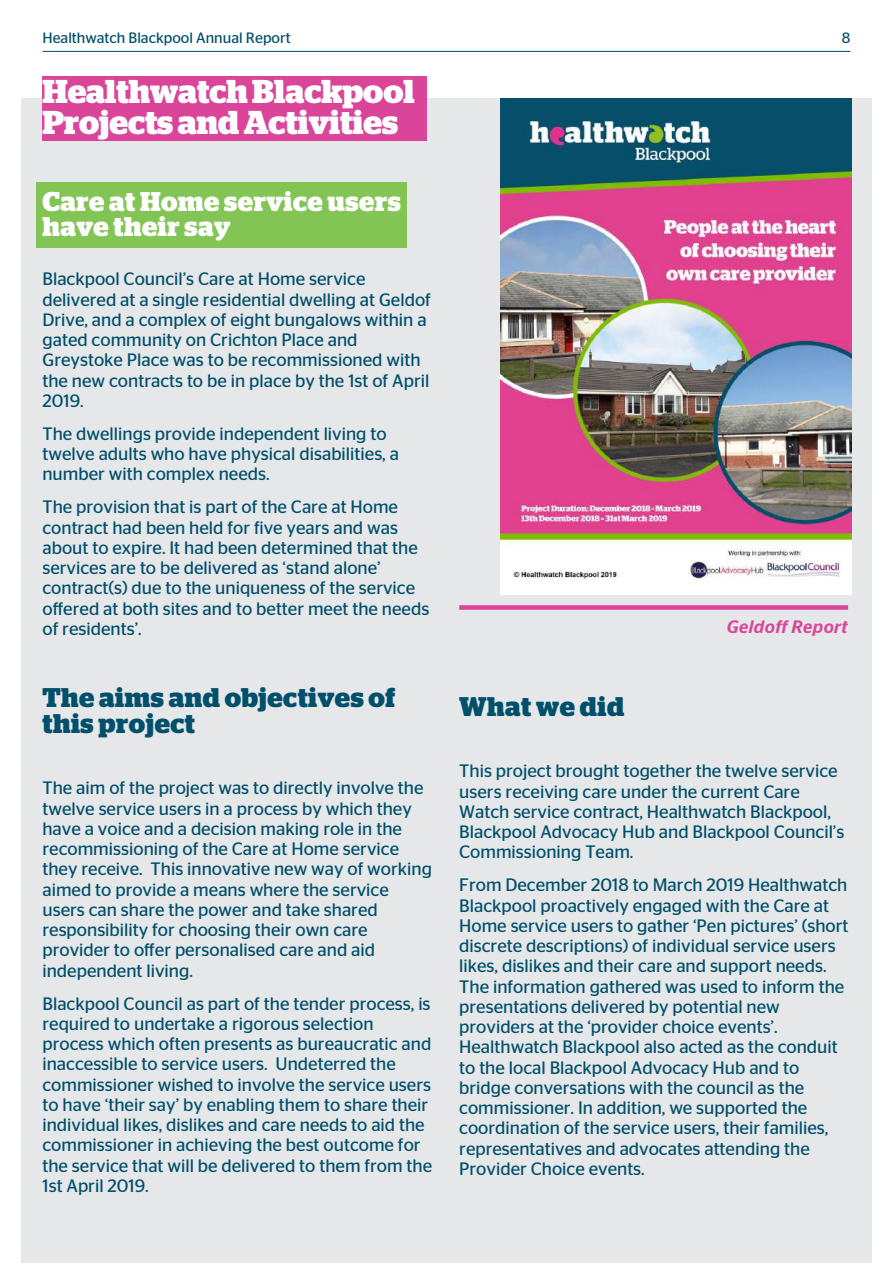
<style>
.page{position:relative;width:893px;height:1263px;background:#fff}
.page>*{position:absolute;margin:0;border:0;box-sizing:border-box;transform-origin:0 0}
.t1{font:700 33px/31.5px "Stag";color:#fff}
.t2{font:700 27px/25.5px "Stag";letter-spacing:.02em;color:#004f6b}
.t3{font:700 27px/25.5px "Stag";letter-spacing:.02em;color:#fff}
.t4{font:18px/20.2px "Stag Sans";color:#004f6b}
.t5{font:italic 500 18px "Stag Sans";letter-spacing:.02em;color:#da4599}
.t6{font:15px "Stag Sans";color:#004f6b}
</style>
<div class="page">
<hr style="left:43px;top:51px;width:807px;height:1px;background:#004f6b">
<div style="left:21px;top:99px;width:851px;height:1164px;background:#e6e7e9"></div>
<div style="left:36px;top:183px;width:371px;height:65px;background:#83c555"></div>
<img style="left:501px;top:99px;width:350px;height:496px">
<div style="left:459px;top:605px;width:389px;height:5px;background:#da4599"></div>
<div style="left:42px;top:77px;width:385px;height:64px;background:#da4599"></div>
<p class="t6" style="left:43px;top:29px;width:250px">Healthwatch Blackpool Annual Report</p>
<p class="t6" style="left:842px;top:29px;width:10px">8</p>
<h1 class="t1" style="left:42px;top:76px;width:374px">Healthwatch Blackpool<br>Projects and Activities</h1>
<h2 class="t3" style="left:42px;top:189px;width:360px">Care at Home service users have their say</h2>
<p class="t4" style="left:42px;top:269px;width:390px">Blackpool Council’s Care at Home service delivered at a single residential dwelling at Geldof Drive, and a complex of eight bungalows within a gated community on Crichton Place and Greystoke Place was to be recommissioned with the new contracts to be in place by the 1st of April 2019.</p>
<p class="t4" style="left:42px;top:423px;width:358px">The dwellings provide independent living to twelve adults who have physical disabilities, a number with complex needs.</p>
<p class="t4" style="left:42px;top:497px;width:388px">The provision that is part of the Care at Home contract had been held for five years and was about to expire. It had been determined that the services are to be delivered as ‘stand alone’ contract(s) due to the uniqueness of the service offered at both sites and to better meet the needs of residents’.</p>
<h2 class="t2" style="left:42px;top:685px;width:354px">The aims and objectives of this project</h2>
<p class="t4" style="left:42px;top:778px;width:391px">The aim of the project was to directly involve the twelve service users in a process by which they have a voice and a decision making role in the recommissioning of the Care at Home service they receive. This innovative new way of working aimed to provide a means where the service users can share the power and take shared responsibility for choosing their own care provider to offer personalised care and aid independent living.</p>
<p class="t4" style="left:42px;top:993px;width:391px">Blackpool Council as part of the tender process, is required to undertake a rigorous selection process which often presents as bureaucratic and inaccessible to service users. Undeterred the commissioner wished to involve the service users to have ‘their say’ by enabling them to share their individual likes, dislikes and care needs to aid the commissioner in achieving the best outcome for the service that will be delivered to them from the 1st April 2019.</p>
<h2 class="t2" style="left:459px;top:693px;width:166px">What we did</h2>
<p class="t5" style="left:727px;top:616px;width:123px">Geldoff Report</p>
<p class="t4" style="left:459px;top:761px;width:387px">This project brought together the twelve service users receiving care under the current Care Watch service contract, Healthwatch Blackpool, Blackpool Advocacy Hub and Blackpool Council’s Commissioning Team.</p>
<p class="t4" style="left:459px;top:875px;width:391px">From December 2018 to March 2019 Healthwatch Blackpool proactively engaged with the Care at Home service users to gather ‘Pen pictures’ (short discrete descriptions) of individual service users likes, dislikes and their care and support needs.<br>The information gathered was used to inform the presentations delivered by potential new providers at the ‘provider choice events’.<br>Healthwatch Blackpool also acted as the conduit to the local Blackpool Advocacy Hub and to bridge conversations with the council as the commissioner. In addition, we supported the coordination of the service users, their families, representatives and advocates attending the Provider Choice events.</p>
</div>
